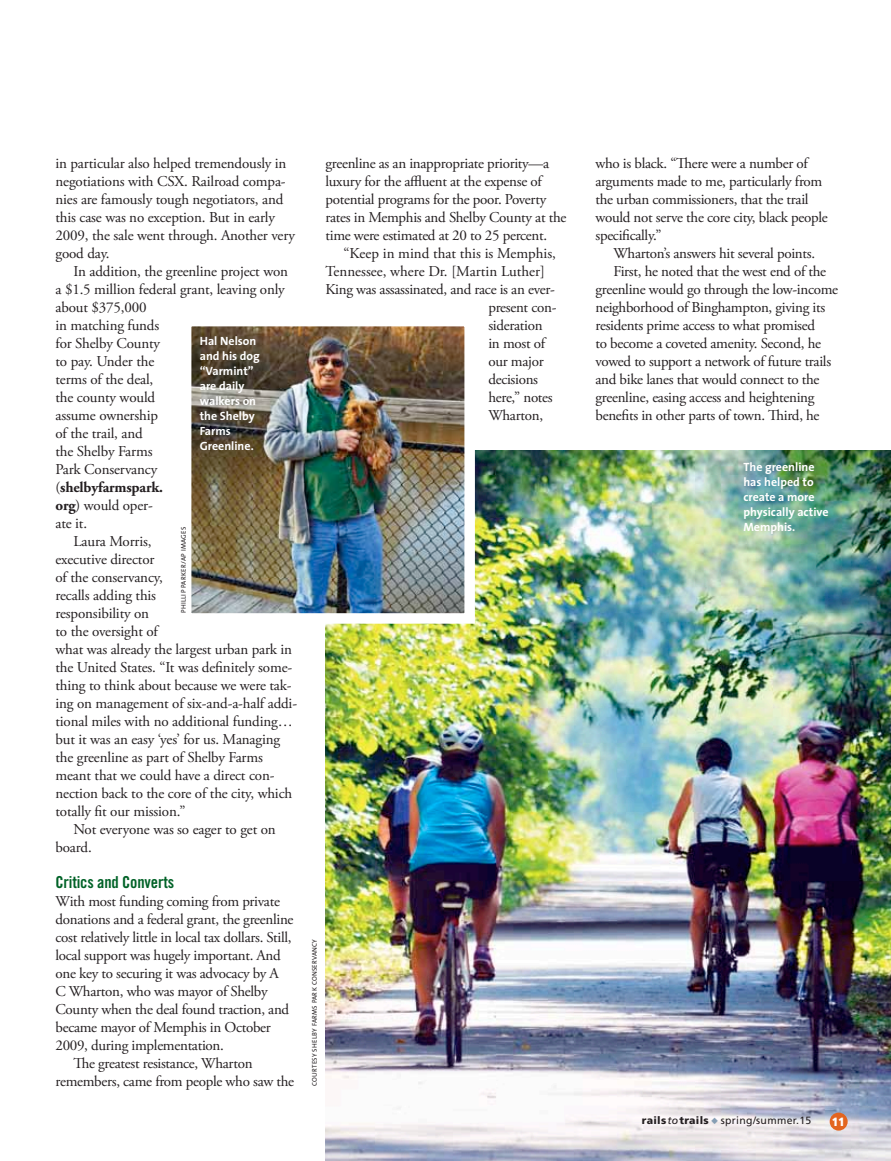
<style>
.page{position:relative;width:891px;height:1161px;background:#fff}
.page>*{position:absolute;margin:0;border:0;box-sizing:border-box;transform-origin:0 0}
.t1{font:16.5px "Trade Gothic Bold Cond Twenty";letter-spacing:-.01em;color:#006227}
.t2{font:15px "Adobe Garamond Pro";letter-spacing:-.02em;color:#231e20}
.t3{font:15px "Adobe Garamond Pro";color:#231e20}
.t4{font:700 15px "Adobe Garamond Pro";letter-spacing:-.01em;color:#231e20}
.t5{font:700 12px/15px "The Sans";color:#fff}
.t6{font:900 condensed 12px "Frutiger";color:#fff}
.t7{font:10.5px "Frutiger";letter-spacing:.03em;color:#231e20}
.t8{font:6.75px "The Sans";letter-spacing:.04em;color:#231e20}
.s1{font-weight:400}
.s2{font-weight:700}
.s3{font-weight:900}
.s4{font-style:italic}
.s5{color:#869eb4}
</style>
<div class="page">
<img style="left:326px;top:451px;width:565px;height:710px">
<img style="left:192px;top:327px;width:272px;height:286px">
<div style="left:181px;top:316px;width:294px;height:308px;border:10px solid #fff"></div>
<div style="left:830px;top:1113px;width:18px;height:18px;background:#e3651f;border-radius:50%"></div>
<p class="t2" style="left:56px;top:154px;width:233px">in particular also helped tremendously in</p>
<p class="t2" style="left:56px;top:172px;width:232px">negotiations with CSX. Railroad compa-</p>
<p class="t2" style="left:56px;top:190px;width:229px">nies are famously tough negotiators, and</p>
<p class="t2" style="left:56px;top:208px;width:221px">this case was no exception. But in early</p>
<p class="t2" style="left:56px;top:226px;width:241px">2009, the sale went through. Another very</p>
<p class="t2" style="left:56px;top:244px;width:56px">good day.</p>
<p class="t2" style="left:74px;top:262px;width:216px">In addition, the greenline project won</p>
<p class="t2" style="left:56px;top:280px;width:231px">a $1.5 million federal grant, leaving only</p>
<p class="t2" style="left:56px;top:298px;width:93px">about $375,000</p>
<p class="t2" style="left:56px;top:316px;width:105px">in matching funds</p>
<p class="t2" style="left:56px;top:334px;width:106px">for Shelby County</p>
<p class="t2" style="left:56px;top:352px;width:100px">to pay. Under the</p>
<p class="t2" style="left:56px;top:370px;width:99px">terms of the deal,</p>
<p class="t2" style="left:56px;top:388px;width:101px">the county would</p>
<p class="t2" style="left:56px;top:406px;width:104px">assume ownership</p>
<p class="t2" style="left:56px;top:424px;width:89px">of the trail, and</p>
<p class="t2" style="left:56px;top:442px;width:99px">the Shelby Farms</p>
<p class="t2" style="left:56px;top:460px;width:103px">Park Conservancy</p>
<p class="t4" style="left:56px;top:479px;width:109px"><span class="s1">(</span>shelbyfarmspark.</p>
<p class="t2" style="left:56px;top:496px;width:99px"><span class="s2">org</span>) would oper-</p>
<p class="t2" style="left:56px;top:514px;width:33px">ate it.</p>
<p class="t2" style="left:74px;top:532px;width:80px">Laura Morris,</p>
<p class="t2" style="left:56px;top:550px;width:100px">executive director</p>
<p class="t2" style="left:56px;top:568px;width:109px">of the conservancy,</p>
<p class="t2" style="left:56px;top:586px;width:102px">recalls adding this</p>
<p class="t2" style="left:56px;top:604px;width:95px">responsibility on</p>
<p class="t2" style="left:56px;top:622px;width:104px">to the oversight of</p>
<p class="t2" style="left:56px;top:640px;width:238px">what was already the largest urban park in</p>
<p class="t2" style="left:56px;top:658px;width:238px">the United States. “It was definitely some-</p>
<p class="t2" style="left:56px;top:676px;width:238px">thing to think about because we were tak-</p>
<p class="t2" style="left:56px;top:694px;width:243px">ing on management of six-and-a-half addi-</p>
<p class="t2" style="left:56px;top:712px;width:239px">tional miles with no additional funding…</p>
<p class="t2" style="left:56px;top:730px;width:226px">but it was an easy ‘yes’ for us. Managing</p>
<p class="t2" style="left:56px;top:748px;width:209px">the greenline as part of Shelby Farms</p>
<p class="t2" style="left:56px;top:766px;width:221px">meant that we could have a direct con-</p>
<p class="t2" style="left:56px;top:784px;width:238px">nection back to the core of the city, which</p>
<p class="t2" style="left:56px;top:802px;width:132px">totally fit our mission.”</p>
<p class="t2" style="left:74px;top:820px;width:204px">Not everyone was so eager to get on</p>
<p class="t2" style="left:56px;top:838px;width:38px">board.</p>
<p class="t1" style="left:56px;top:872px;width:120px">Critics and Converts</p>
<p class="t2" style="left:56px;top:892px;width:226px">With most funding coming from private</p>
<p class="t2" style="left:56px;top:910px;width:240px">donations and a federal grant, the greenline</p>
<p class="t2" style="left:56px;top:928px;width:238px">cost relatively little in local tax dollars. Still,</p>
<p class="t2" style="left:56px;top:946px;width:227px">local support was hugely important. And</p>
<p class="t2" style="left:56px;top:964px;width:225px">one key to securing it was advocacy by A</p>
<p class="t2" style="left:56px;top:982px;width:214px">C Wharton, who was mayor of Shelby</p>
<p class="t2" style="left:56px;top:1000px;width:235px">County when the deal found traction, and</p>
<p class="t2" style="left:56px;top:1018px;width:217px">became mayor of Memphis in October</p>
<p class="t2" style="left:56px;top:1036px;width:170px">2009, during implementation.</p>
<p class="t2" style="left:74px;top:1054px;width:181px">The greatest resistance, Wharton</p>
<p class="t2" style="left:56px;top:1072px;width:240px">remembers, came from people who saw the</p>
<p class="t5" style="left:200px;top:333px;width:62px">Hal Nelson and his dog “Varmint” are daily walkers on the Shelby<br>Farms<br>Greenline.</p>
<p class="t8" style="left:178px;top:613px;width:88px;rotate:-90deg">Phillip Parker/AP I mages</p>
<p class="t2" style="left:326px;top:154px;width:225px">greenline as an inappropriate priority—a</p>
<p class="t2" style="left:326px;top:172px;width:218px">luxury for the affluent at the expense of</p>
<p class="t2" style="left:326px;top:190px;width:222px">potential programs for the poor. Poverty</p>
<p class="t2" style="left:326px;top:208px;width:242px">rates in Memphis and Shelby County at the</p>
<p class="t2" style="left:326px;top:226px;width:223px">time were estimated at 20 to 25 percent.</p>
<p class="t3" style="left:344px;top:244px;width:214px">“Keep in mind that this is Memphis,</p>
<p class="t3" style="left:326px;top:262px;width:221px">Tennessee, where Dr. [Martin Luther]</p>
<p class="t2" style="left:326px;top:280px;width:231px">King was assassinated, and race is an ever-</p>
<p class="t2" style="left:488px;top:298px;width:70px">present con-</p>
<p class="t2" style="left:488px;top:316px;width:56px">sideration</p>
<p class="t2" style="left:488px;top:334px;width:58px">in most of</p>
<p class="t2" style="left:488px;top:352px;width:57px">our major</p>
<p class="t2" style="left:488px;top:370px;width:51px">decisions</p>
<p class="t2" style="left:488px;top:388px;width:66px">here,” notes</p>
<p class="t2" style="left:488px;top:406px;width:56px">Wharton,</p>
<p class="t8" style="left:309px;top:1086px;width:149px;rotate:-90deg">courtesy shelby farms park conservancy</p>
<p class="t2" style="left:596px;top:154px;width:214px">who is black. “There were a number of</p>
<p class="t2" style="left:596px;top:172px;width:228px">arguments made to me, particularly from</p>
<p class="t2" style="left:596px;top:190px;width:215px">the urban commissioners, that the trail</p>
<p class="t2" style="left:596px;top:208px;width:234px">would not serve the core city, black people</p>
<p class="t2" style="left:596px;top:226px;width:68px">specifically.”</p>
<p class="t2" style="left:614px;top:244px;width:203px">Wharton’s answers hit several points.</p>
<p class="t2" style="left:614px;top:262px;width:214px">First, he noted that the west end of the</p>
<p class="t2" style="left:596px;top:280px;width:244px">greenline would go through the low-income</p>
<p class="t2" style="left:596px;top:298px;width:231px">neighborhood of Binghampton, giving its</p>
<p class="t2" style="left:596px;top:316px;width:221px">residents prime access to what promised</p>
<p class="t2" style="left:596px;top:334px;width:227px">to become a coveted amenity. Second, he</p>
<p class="t2" style="left:596px;top:352px;width:237px">vowed to support a network of future trails</p>
<p class="t2" style="left:596px;top:370px;width:226px">and bike lanes that would connect to the</p>
<p class="t2" style="left:596px;top:388px;width:220px">greenline, easing access and heightening</p>
<p class="t2" style="left:596px;top:406px;width:226px">benefits in other parts of town. Third, he</p>
<p class="t5" style="left:743px;top:459px;width:87px">The greenline has helped to create a more physically active<br>Memphis.</p>
<p class="t7" style="left:642px;top:1115px;width:171px"><span class="s3">rails</span><span class="s4">to</span><span class="s3">trails</span> <span class="s5">◆</span> spring/summer.15</p>
<p class="t6" style="left:832px;top:1114px;width:14px">11</p>
</div>
